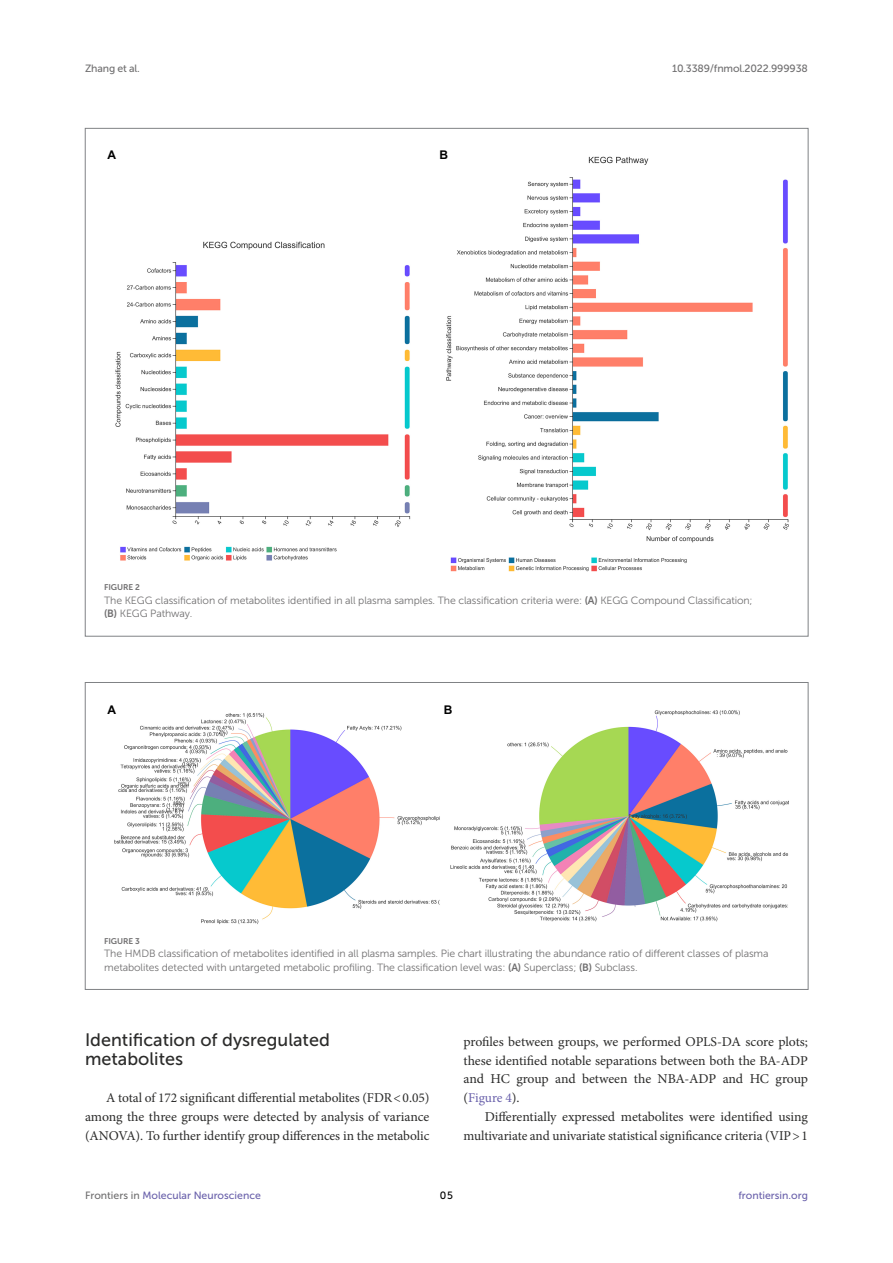
<style>
.page{position:relative;width:893px;height:1263px;background:#fff}
.page>*{position:absolute;margin:0;border:0;box-sizing:border-box;transform-origin:0 0}
.HEAD_2{font:18px/18.8px "Museo Sans 500";color:#2b2b2a}
.TEXT_FLUSH{font:13.5px/18.8px "Minion Pro";letter-spacing:-.005em;color:#2b2b2a;text-align:justify}
.TEXT{font:13.5px/18.8px "Minion Pro";letter-spacing:-.005em;color:#2b2b2a;text-align:right}
.t1{font:700 12px "Arial";color:#000}
.FIG_LEG{font:10.5px/13.5px "Museo Sans 300";letter-spacing:-.01em;color:#706f70}
.t2{font:10.5px "Museo Sans 500";color:#6a61ab}
.t3{font:10.5px "Museo Sans 500";letter-spacing:-.015em;color:#706f70}
.t4{font:10.5px "Museo Sans 500";color:#000}
.FIG_HD{font:8.25px "Museo Sans 700";letter-spacing:-.01em;color:#706f70}
.s1{font-family:"Museo Sans 700"}
.s2{color:#6a61ab}
.s3{color:#706f70}
</style>
<div class="page">
<img style="left:115px;top:156px;width:674px;height:415px">
<img style="left:114px;top:710px;width:675px;height:214px">
<p class="t3" style="left:85px;top:63px;width:56px">Zhang et al.</p>
<p class="t3" style="left:672px;top:63px;width:137px">10.3389/fnmol.2022.999938</p>
<p class="t1" style="left:107px;top:147px;width:10px">A</p>
<p class="t1" style="left:439px;top:147px;width:10px">B</p>
<p class="FIG_HD" style="left:104px;top:583px;width:37px">FIGURE 2</p>
<p class="FIG_LEG" style="left:104px;top:593px;width:650px">The KEGG classification of metabolites identified in all plasma samples. The classification criteria were: <span class="s1">(A)</span> KEGG Compound Classification; <span class="s1">(B)</span> KEGG Pathway.</p>
<p class="t1" style="left:107px;top:701px;width:10px">A</p>
<p class="t1" style="left:444px;top:701px;width:10px">B</p>
<p class="FIG_HD" style="left:104px;top:936px;width:37px">FIGURE 3</p>
<p class="FIG_LEG" style="left:104px;top:947px;width:666px">The HMDB classification of metabolites identified in all plasma samples. Pie chart illustrating the abundance ratio of different classes of plasma metabolites detected with untargeted metabolic profiling. The classification level was: <span class="s1">(A)</span> Superclass; <span class="s1">(B)</span> Subclass.</p>
<p class="HEAD_2" style="left:85px;top:1030px;width:246px">Identification of dysregulated metabolites</p>
<p class="TEXT_FLUSH" style="left:85px;top:1088px;width:346px;text-indent:21px">A total of 172 significant differential metabolites (FDR&lt;0.05) among the three groups were detected by analysis of variance (ANOVA). To further identify group differences in the metabolic</p>
<p class="TEXT_FLUSH" style="left:463px;top:1032px;width:346px">profiles between groups, we performed OPLS-DA score plots; these identified notable separations between both the BA-ADP and HC group and between the NBA-ADP and HC group (<span class="s2">Figure 4</span>).</p>
<p class="TEXT" style="left:463px;top:1107px;width:346px">Differentially expressed metabolites were identified using multivariate and univariate statistical significance criteria (VIP&gt;1</p>
<p class="t2" style="left:85px;top:1190px;width:177px"><span class="s3">Frontiers in</span> Molecular Neuroscience</p>
<p class="t4" style="left:440px;top:1190px;width:14px">05</p>
<p class="t2" style="left:738px;top:1190px;width:71px">frontiersin.org</p>
</div>
